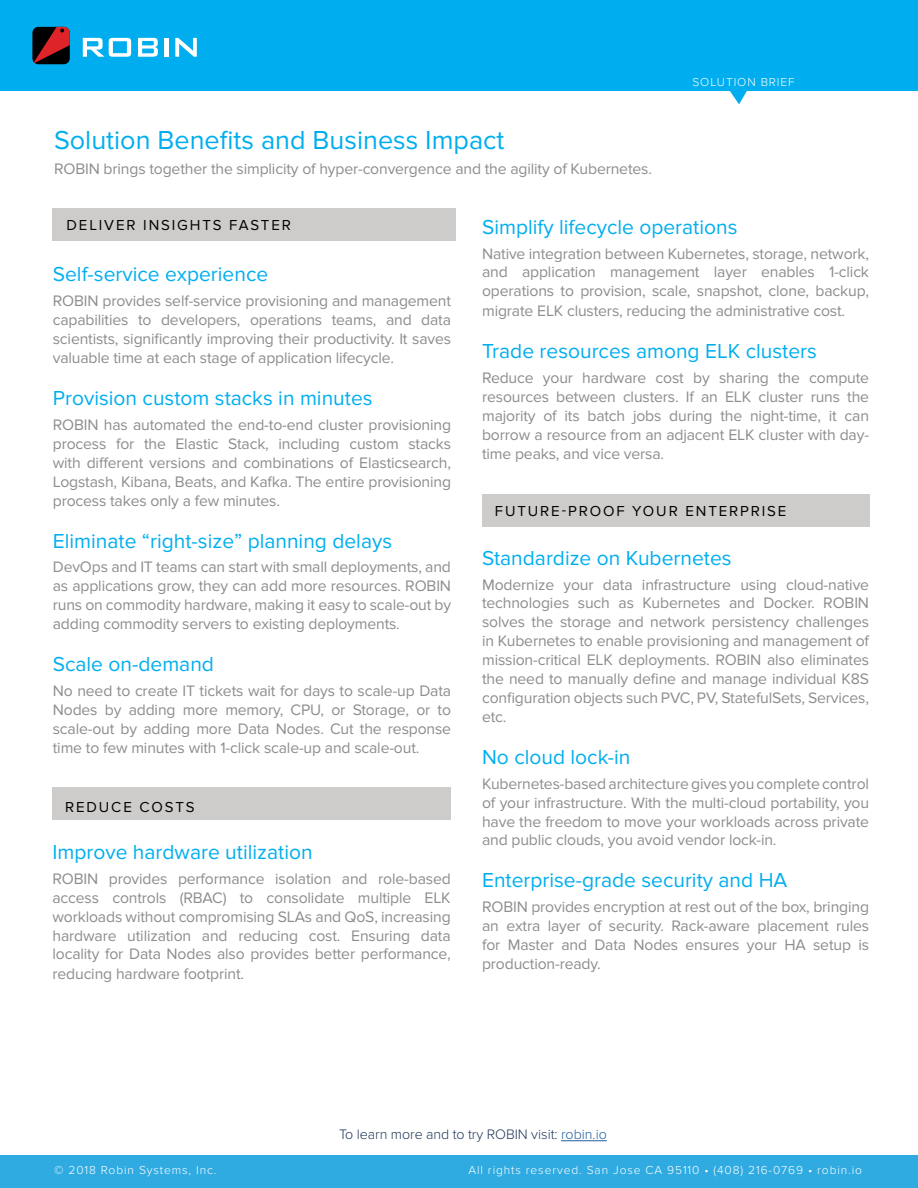
<style>
.page{position:relative;width:918px;height:1188px;background:#fff}
.page>*{position:absolute;margin:0;border:0;box-sizing:border-box;transform-origin:0 0}
.t1{font:27px "Proxima Nova";color:#00aeef}
.t2{font:21px "Proxima Nova";color:#00aeef}
.Paragraph_One{font:15.75px/18.9px "Proxima Nova";letter-spacing:-.01em;color:#8e8d8c;text-align:justify}
.Section_Title_on_Gre{font:15px "Proxima Nova";letter-spacing:.125em;color:#000}
.t3{font:300 14.25px "Proxima Nova";color:#1f3758}
.t4{font:300 12px "Proxima Nova";letter-spacing:.075em;color:#fff}
.s1{color:#215e9e}
</style>
<div class="page">
<svg style="left:0;top:0;width:918px;height:104px;background:#20b8f1"></svg>
<hr style="left:561px;top:1140px;width:46px;height:1px;background:#215e9e">
<div style="left:52px;top:208px;width:403px;height:33px;background:#cdcccb"></div>
<div style="left:53px;top:788px;width:398px;height:32px;background:#cdcccb"></div>
<div style="left:482px;top:494px;width:387px;height:33px;background:#cdcccb"></div>
<svg style="left:83px;top:38px;width:48px;height:19px"></svg>
<svg style="left:138px;top:38px;width:20px;height:19px"></svg>
<hr style="left:164px;top:38px;width:4px;height:19px;background:#fff">
<svg style="left:175px;top:38px;width:22px;height:19px"></svg>
<div style="left:32px;top:27px;width:38px;height:37px;background:#000;border-radius:6px"></div>
<svg style="left:34px;top:27px;width:36px;height:36px"></svg>
<div style="left:0;top:1155px;width:918px;height:33px;background:#2fabe1"></div>
<h1 class="t1" style="left:54px;top:125px;width:452px">Solution Benefits and Business Impact</h1>
<p class="Paragraph_One" style="left:54px;top:160px;width:599px">ROBIN brings together the simplicity of hyper-convergence and the agility of Kubernetes.</p>
<p class="t4" style="left:692px;top:73px;width:104px">SOLUTION BRIEF</p>
<p class="Section_Title_on_Gre" style="left:67px;top:216px;width:226px">DELIVER INSIGHTS FASTER</p>
<h2 class="t2" style="left:53px;top:262px;width:217px">Self-service experience</h2>
<p class="Paragraph_One" style="left:53px;top:292px;width:400px">ROBIN provides self-service provisioning and management capabilities to developers, operations teams, and data scientists, significantly improving their productivity. It saves valuable time at each stage of application lifecycle.</p>
<h2 class="t2" style="left:53px;top:386px;width:321px">Provision custom stacks in minutes</h2>
<p class="Paragraph_One" style="left:53px;top:416px;width:400px">ROBIN has automated the end-to-end cluster provisioning process for the Elastic Stack, including custom stacks with different versions and combinations of Elasticsearch, Logstash, Kibana, Beats, and Kafka. The entire provisioning process takes only a few minutes.</p>
<h2 class="t2" style="left:53px;top:529px;width:341px">Eliminate “right-size” planning delays</h2>
<p class="Paragraph_One" style="left:53px;top:558px;width:400px">DevOps and IT teams can start with small deployments, and as applications grow, they can add more resources. ROBIN runs on commodity hardware, making it easy to scale-out by adding commodity servers to existing deployments.</p>
<h2 class="t2" style="left:53px;top:652px;width:163px">Scale on-demand</h2>
<p class="Paragraph_One" style="left:53px;top:682px;width:400px">No need to create IT tickets wait for days to scale-up Data Nodes by adding more memory, CPU, or Storage, or to scale-out by adding more Data Nodes. Cut the response time to few minutes with 1-click scale-up and scale-out.</p>
<p class="Section_Title_on_Gre" style="left:65px;top:798px;width:131px">REDUCE COSTS</p>
<h2 class="t2" style="left:53px;top:840px;width:262px">Improve hardware utilization</h2>
<p class="Paragraph_One" style="left:53px;top:869px;width:400px">ROBIN provides performance isolation and role-based access controls (RBAC) to consolidate multiple ELK workloads without compromising SLAs and QoS, increasing hardware utilization and reducing cost. Ensuring data locality for Data Nodes also provides better performance, reducing hardware footprint.</p>
<h2 class="t2" style="left:482px;top:215px;width:257px">Simplify lifecycle operations</h2>
<p class="Paragraph_One" style="left:482px;top:244px;width:389px">Native integration between Kubernetes, storage, network, and application management layer enables 1-click operations to provision, scale, snapshot, clone, backup, migrate ELK clusters, reducing the administrative cost.</p>
<h2 class="t2" style="left:482px;top:339px;width:336px">Trade resources among ELK clusters</h2>
<p class="Paragraph_One" style="left:482px;top:369px;width:389px">Reduce your hardware cost by sharing the compute resources between clusters. If an ELK cluster runs the majority of its batch jobs during the night-time, it can borrow a resource from an adjacent ELK cluster with day&shy;time peaks, and vice versa.</p>
<p class="Section_Title_on_Gre" style="left:495px;top:503px;width:293px">FUTURE-PROOF YOUR ENTERPRISE</p>
<h2 class="t2" style="left:482px;top:546px;width:251px">Standardize on Kubernetes</h2>
<p class="Paragraph_One" style="left:482px;top:575px;width:389px">Modernize your data infrastructure using cloud-native technologies such as Kubernetes and Docker. ROBIN solves the storage and network persistency challenges in Kubernetes to enable provisioning and management of mission-critical ELK deployments. ROBIN also eliminates the need to manually define and manage individual K8S configuration objects such PVC, PV, StatefulSets, Services, etc.</p>
<h2 class="t2" style="left:482px;top:745px;width:150px">No cloud lock-in</h2>
<p class="Paragraph_One" style="left:482px;top:774px;width:389px">Kubernetes-based architecture gives you complete control of your infrastructure. With the multi-cloud portability, you have the freedom to move your workloads across private and public clouds, you avoid vendor lock-in.</p>
<h2 class="t2" style="left:482px;top:868px;width:307px">Enterprise-grade security and HA</h2>
<p class="Paragraph_One" style="left:482px;top:898px;width:388px">ROBIN provides encryption at rest out of the box, bringing an extra layer of security. Rack-aware placement rules for Master and Data Nodes ensures your HA setup is production-ready.</p>
<p class="t3" style="left:339px;top:1123px;width:269px">To learn more and to try ROBIN visit: <span class="s1">robin.io</span></p>
<p class="t4" style="left:54px;top:1161px;width:164px">© 2018 Robin Systems, Inc.</p>
<p class="t4" style="left:468px;top:1161px;width:395px">All rights reserved. San Jose CA 95110 • (408) 216-0769 • robin.io</p>
</div>
